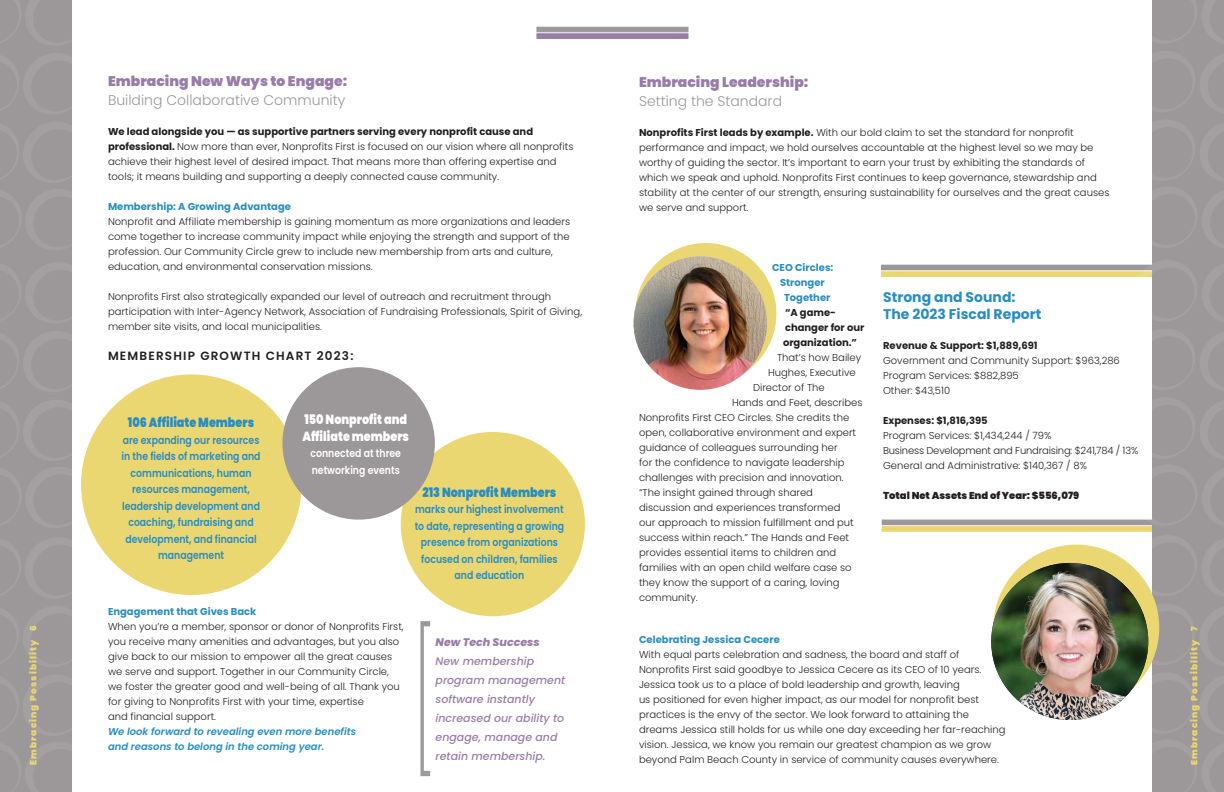
<style>
.page{position:relative;width:1224px;height:792px;background:#fff}
.page>*{position:absolute;margin:0;border:0;box-sizing:border-box;transform-origin:0 0}
.t1{font:300 14px "Poppins";color:#9c9798}
.t2{font:900 14px "Poppins";color:#997ca7}
.t3{font:700 14px/17px "Poppins";color:#298dc1}
.t4{font:900 13.2px "Poppins";color:#298dc1;scale:.85 1}
.t5{font:900 13.2px/16.5px "Poppins";color:#fff;scale:.85 1}
.t6{font:600 12px "Poppins";letter-spacing:.1em;color:#231f20}
.t7{font:600 11px/16.5px "Poppins";color:#298dc1;text-align:center;scale:.85 1}
.t8{font:italic 500 11px/19px "Poppins";color:#997ca7}
.t9{font:600 11px/16.5px "Poppins";color:#fff;scale:.85 1}
.t10{font:italic 800 11px "Poppins";color:#997ca7}
.t11{font:300 10px/15px "Poppins";color:#231f20}
.t12{font:700 10px "Poppins";color:#298dc1}
.t13{font:700 10px/15px "Poppins";color:#231f20}
.t14{font:italic 600 10px/15px "Poppins";color:#298dc1}
.t15{font:900 10px "Poppins";color:#231f20}
.t16{font:900 9px "Poppins";letter-spacing:.12em;color:#ebd772}
.t17{font:900 9px "Poppins";letter-spacing:.12em;color:#ebd672}
.s1{font-weight:700}
</style>
<div class="page">
<div style="left:0;top:0;width:72px;height:792px;background:#9c9798"></div>
<div style="left:1152px;top:0;width:72px;height:792px;background:#9c9798"></div>
<svg style="left:881px;top:264px;width:271px;height:13px;background:#cbc094"></svg>
<svg style="left:882px;top:519px;width:272px;height:79px"></svg>
<div style="left:537px;top:27px;width:151px;height:5px;background:#9c9798"></div>
<div style="left:537px;top:34px;width:151px;height:5px;background:#997ca7"></div>
<div style="left:81px;top:374px;width:221px;height:221px;background:#ebd772;border-radius:50%"></div>
<div style="left:401px;top:432px;width:184px;height:184px;background:#ebd772;border-radius:50%"></div>
<div style="left:282px;top:367px;width:153px;height:153px;background:#9c9798;border-radius:50%"></div>
<svg style="left:420px;top:621px;width:10px;height:155px"></svg>
<div style="left:993px;top:545px;width:166px;height:166px;background:#ebd772;border-radius:50%"></div>
<img style="left:991px;top:563px;width:157px;height:157px;border-radius:78px">
<div style="left:635px;top:243px;width:141px;height:141px;background:#ebd772;border-radius:50%"></div>
<img style="left:634px;top:256px;width:133px;height:134px;border-radius:67px">
<h1 class="t2" style="left:108px;top:73px;width:241px">Embracing New Ways to Engage:</h1>
<h1 class="t1" style="left:108px;top:92px;width:239px">Building Collaborative Community</h1>
<p class="t11" style="left:108px;top:124px;width:467px"><span class="s1">We lead alongside you — as supportive partners serving every nonprofit cause and professional.</span> Now more than ever, Nonprofits First is focused on our vision where all nonprofits achieve their highest level of desired impact. That means more than offering expertise and tools; it means building and supporting a deeply connected cause community.</p>
<p class="t12" style="left:108px;top:201px;width:184px">Membership: A Growing Advantage</p>
<p class="t11" style="left:108px;top:214px;width:464px">Nonprofit and Affiliate membership is gaining momentum as more organizations and leaders come together to increase community impact while enjoying the strength and support of the profession. Our Community Circle grew to include new membership from arts and culture, education, and environmental conservation missions.</p>
<p class="t11" style="left:108px;top:289px;width:476px">Nonprofits First also strategically expanded our level of outreach and recruitment through participation with Inter-Agency Network, Association of Fundraising Professionals, Spirit of Giving, member site visits, and local municipalities.</p>
<p class="t6" style="left:108px;top:349px;width:247px">MEMBERSHIP GROWTH CHART 2023:</p>
<h2 class="t4" style="left:128px;top:415px;width:150px">106 Affiliate Members</h2>
<p class="t7" style="left:122px;top:432px;width:165px">are expanding our resources in the fields of marketing and communications, human resources management, leadership development and coaching, fundraising and development, and financial management</p>
<h2 class="t5" style="left:302px;top:411px;width:127px">150 Nonprofit and<br>Affiliate members</h2>
<p class="t9" style="left:310px;top:445px;width:108px">connected at three networking events</p>
<h2 class="t4" style="left:422px;top:484px;width:159px">213 Nonprofit Members</h2>
<p class="t7" style="left:415px;top:501px;width:178px">marks our highest involvement to date, representing a growing presence from organizations focused on children, families and education</p>
<h1 class="t2" style="left:639px;top:74px;width:171px">Embracing Leadership:</h1>
<h1 class="t1" style="left:639px;top:93px;width:145px">Setting the Standard</h1>
<p class="t11" style="left:639px;top:125px;width:472px"><span class="s1">Nonprofits First leads by example.</span> With our bold claim to set the standard for nonprofit performance and impact, we hold ourselves accountable at the highest level so we may be worthy of guiding the sector. It’s important to earn your trust by exhibiting the standards of which we speak and uphold. Nonprofits First continues to keep governance, stewardship and stability at the center of our strength, ensuring sustainability for ourselves and the great causes we serve and support.</p>
<p class="t12" style="left:772px;top:262px;width:63px">CEO Circles:</p>
<p class="t12" style="left:780px;top:277px;width:46px">Stronger</p>
<p class="t12" style="left:784px;top:292px;width:48px">Together</p>
<p class="t13" style="left:783px;top:305px;width:83px">“A game&shy;changer for our organization.”</p>
<p class="t11" style="left:777px;top:350px;width:86px">That’s how Bailey</p>
<p class="t11" style="left:768px;top:365px;width:89px">Hughes, Executive</p>
<p class="t11" style="left:753px;top:380px;width:73px">Director of The</p>
<p class="t11" style="left:732px;top:395px;width:132px">Hands and Feet, describes</p>
<p class="t11" style="left:639px;top:410px;width:212px">Nonprofits First CEO Circles. She credits the</p>
<p class="t11" style="left:639px;top:425px;width:219px">open, collaborative environment and expert</p>
<p class="t11" style="left:639px;top:440px;width:200px">guidance of colleagues surrounding her</p>
<p class="t11" style="left:639px;top:455px;width:207px">for the confidence to navigate leadership</p>
<p class="t11" style="left:639px;top:470px;width:206px">challenges with precision and innovation.</p>
<p class="t11" style="left:639px;top:485px;width:176px">“The insight gained through shared</p>
<p class="t11" style="left:639px;top:500px;width:203px">discussion and experiences transformed</p>
<p class="t11" style="left:639px;top:515px;width:216px">our approach to mission fulfillment and put</p>
<p class="t11" style="left:639px;top:530px;width:212px">success within reach.” The Hands and Feet</p>
<p class="t11" style="left:639px;top:545px;width:199px">provides essential items to children and</p>
<p class="t11" style="left:639px;top:560px;width:214px">families with an open child welfare case so</p>
<p class="t11" style="left:639px;top:575px;width:202px">they know the support of a caring, loving</p>
<p class="t11" style="left:639px;top:590px;width:60px">community.</p>
<h1 class="t3" style="left:883px;top:288px;width:160px">Strong and Sound:<br>The 2023 Fiscal Report</h1>
<p class="t13" style="left:883px;top:338px;width:156px">Revenue &amp; Support: $1,889,691</p>
<p class="t11" style="left:883px;top:353px;width:238px">Government and Community Support: $963,286<br>Program Services: $882,895<br>Other: $43,510</p>
<p class="t13" style="left:883px;top:413px;width:106px">Expenses: $1,816,395</p>
<p class="t11" style="left:883px;top:428px;width:257px">Program Services: $1,434,244 / 79%<br>Business Development and Fundraising: $241,784 / 13%<br>General and Administrative: $140,367 / 8%</p>
<p class="t15" style="left:883px;top:489px;width:198px">Total Net Assets End of Year: $556,079</p>
<p class="t12" style="left:108px;top:606px;width:150px">Engagement that Gives Back</p>
<p class="t11" style="left:108px;top:619px;width:297px">When you’re a member, sponsor or donor of Nonprofits First, you receive many amenities and advantages, but you also give back to our mission to empower all the great causes we serve and support. Together in our Community Circle, we foster the greater good and well-being of all. Thank you for giving to Nonprofits First with your time, expertise<br>and financial support.</p>
<p class="t14" style="left:108px;top:724px;width:250px">We look forward to revealing even more benefits and reasons to belong in the coming year.</p>
<p class="t16" style="left:28px;top:765px;width:141px;rotate:-90deg">Embracing Possibility 6</p>
<p class="t17" style="left:1189px;top:765px;width:140px;rotate:-90deg">Embracing Possibility 7</p>
<p class="t12" style="left:639px;top:633px;width:142px">Celebrating Jessica Cecere</p>
<p class="t11" style="left:639px;top:647px;width:368px">With equal parts celebration and sadness, the board and staff of Nonprofits First said goodbye to Jessica Cecere as its CEO of 10 years.<br>Jessica took us to a place of bold leadership and growth, leaving<br>us positioned for even higher impact, as our model for nonprofit best practices is the envy of the sector. We look forward to attaining the dreams Jessica still holds for us while one day exceeding her far-reaching vision. Jessica, we know you remain our greatest champion as we grow beyond Palm Beach County in service of community causes everywhere.</p>
<p class="t10" style="left:436px;top:635px;width:106px">New Tech Success</p>
<p class="t8" style="left:436px;top:651px;width:131px">New membership program management software instantly increased our ability to engage, manage and retain membership.</p>
</div>
